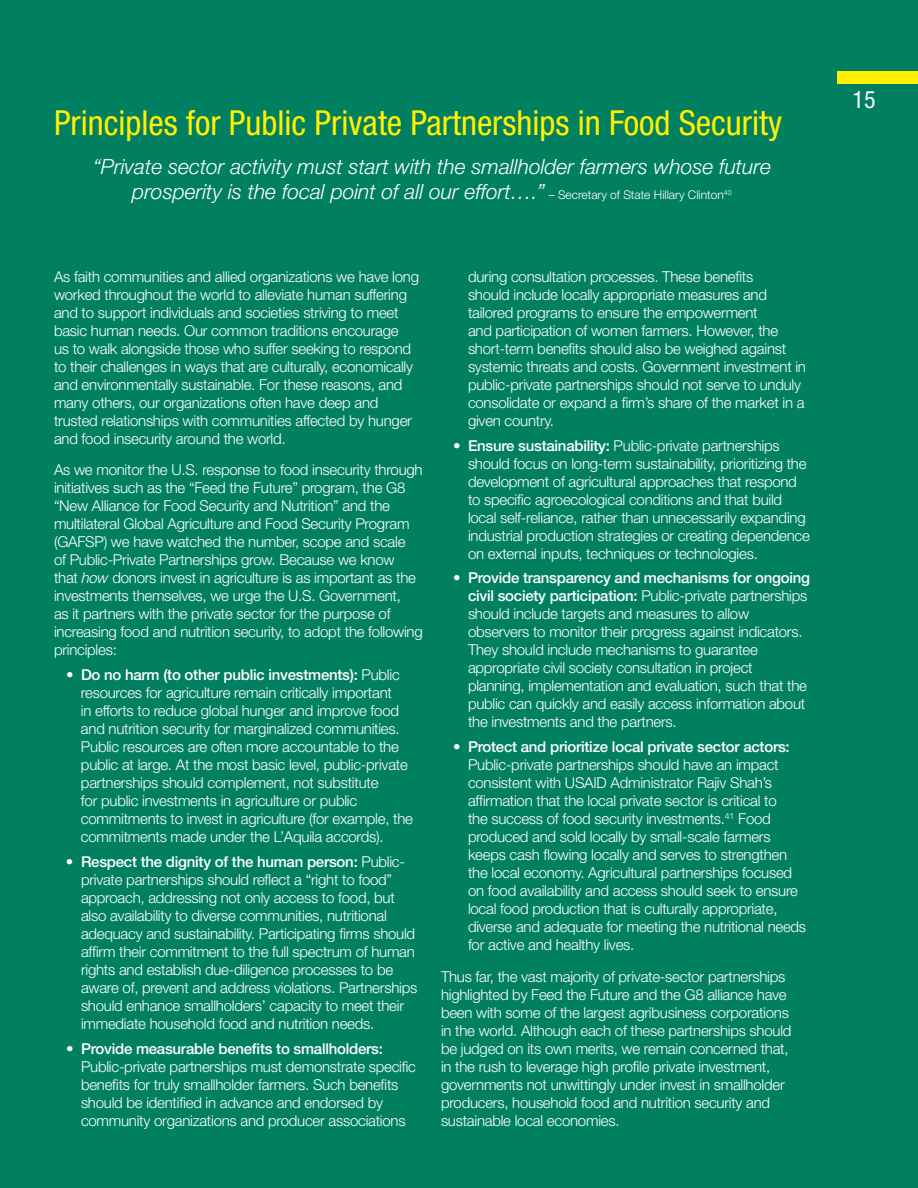
<style>
.page{position:relative;width:918px;height:1188px;background:#008060}
.page>*{position:absolute;margin:0;border:0;box-sizing:border-box;transform-origin:0 0}
.t1{font:condensed 34.5px "Helvetica Neue";color:#fff101}
.t2{font:condensed 24px "Helvetica Neue";color:#fff}
.t3{font:italic 300 21px/25.2px "Helvetica Neue";color:#fff;text-align:center}
.t4{font:300 15px/18px "Helvetica Neue";letter-spacing:-.015em;color:#fff}
.s1{font-style:normal;font-size:12px}
.s2{font-style:italic}
.s3{font-weight:500}
</style>
<div class="page">
<div style="left:837px;top:71px;width:81px;height:13px;background:#fff101"></div>
<h1 class="t1" style="left:54px;top:103px;width:730px">Principles for Public Private Partnerships in Food Security</h1>
<h3 class="t3" style="left:93px;top:154px;width:679px">“Private sector activity must start with the smallholder farmers whose future prosperity is the focal point of all our effort….” <span class="s1">– Secretary of State Hillary Clinton</span><sup>40</sup></h3>
<p class="t4" style="left:54px;top:267px;width:367px">As faith communities and allied organizations we have long worked throughout the world to alleviate human suffering and to support individuals and societies striving to meet basic human needs. Our common traditions encourage<br>us to walk alongside those who suffer seeking to respond to their challenges in ways that are culturally, economically and environmentally sustainable. For these reasons, and many others, our organizations often have deep and trusted relationships with communities affected by hunger and food insecurity around the world.</p>
<p class="t4" style="left:54px;top:461px;width:370px">As we monitor the U.S. response to food insecurity through initiatives such as the “Feed the Future” program, the G8 “New Alliance for Food Security and Nutrition” and the multilateral Global Agriculture and Food Security Program (GAFSP) we have watched the number, scope and scale<br>of Public-Private Partnerships grow. Because we know<br>that <span class="s2">how</span> donors invest in agriculture is as important as the investments themselves, we urge the U.S. Government,<br>as it partners with the private sector for the purpose of increasing food and nutrition security, to adopt the following principles:</p>
<p class="t4" style="left:81px;top:665px;width:334px;text-indent:-15px">• <span class="s3">Do no harm (to other public investments):</span> Public resources for agriculture remain critically important<br>in efforts to reduce global hunger and improve food and nutrition security for marginalized communities.<br>Public resources are often more accountable to the public at large. At the most basic level, public-private partnerships should complement, not substitute<br>for public investments in agriculture or public commitments to invest in agriculture (for example, the commitments made under the L’Aquila accords).</p>
<p class="t4" style="left:81px;top:852px;width:338px;text-indent:-15px">• <span class="s3">Respect the dignity of the human person:</span> Public&shy;private partnerships should reflect a “right to food” approach, addressing not only access to food, but also availability to diverse communities, nutritional adequacy and sustainability. Participating firms should affirm their commitment to the full spectrum of human rights and establish due-diligence processes to be aware of, prevent and address violations. Partnerships should enhance smallholders’ capacity to meet their immediate household food and nutrition needs.</p>
<p class="t4" style="left:81px;top:1039px;width:336px;text-indent:-15px">• <span class="s3">Provide measurable benefits to smallholders:<br></span>Public-private partnerships must demonstrate specific benefits for truly smallholder farmers. Such benefits should be identified in advance and endorsed by community organizations and producer associations</p>
<p class="t4" style="left:468px;top:267px;width:340px">during consultation processes. These benefits<br>should include locally appropriate measures and tailored programs to ensure the empowerment<br>and participation of women farmers. However, the short-term benefits should also be weighed against systemic threats and costs. Government investment in public-private partnerships should not serve to unduly consolidate or expand a firm’s share of the market in a given country.</p>
<p class="t4" style="left:468px;top:436px;width:343px;text-indent:-15px">• <span class="s3">Ensure sustainability:</span> Public-private partnerships should focus on long-term sustainability, prioritizing the development of agricultural approaches that respond to specific agroecological conditions and that build local self-reliance, rather than unnecessarily expanding industrial production strategies or creating dependence on external inputs, techniques or technologies.</p>
<p class="t4" style="left:468px;top:569px;width:343px;text-indent:-15px">• <span class="s3">Provide transparency and mechanisms for ongoing civil society participation:</span> Public-private partnerships should include targets and measures to allow observers to monitor their progress against indicators.<br>They should include mechanisms to guarantee appropriate civil society consultation in project planning, implementation and evaluation, such that the public can quickly and easily access information about the investments and the partners.</p>
<p class="t4" style="left:468px;top:737px;width:340px;text-indent:-15px">• <span class="s3">Protect and prioritize local private sector actors:<br></span>Public-private partnerships should have an impact consistent with USAID Administrator Rajiv Shah’s affirmation that the local private sector is critical to<br>the success of food security investments.<sup>41</sup> Food produced and sold locally by small-scale farmers keeps cash flowing locally and serves to strengthen the local economy. Agricultural partnerships focused on food availability and access should seek to ensure local food production that is culturally appropriate, diverse and adequate for meeting the nutritional needs for active and healthy lives.</p>
<p class="t4" style="left:441px;top:967px;width:352px">Thus far, the vast majority of private-sector partnerships highlighted by Feed the Future and the G8 alliance have been with some of the largest agribusiness corporations in the world. Although each of these partnerships should be judged on its own merits, we remain concerned that, in the rush to leverage high profile private investment, governments not unwittingly under invest in smallholder producers, household food and nutrition security and sustainable local economies.</p>
<h2 class="t2" style="left:852px;top:85px;width:25px">15</h2>
</div>
